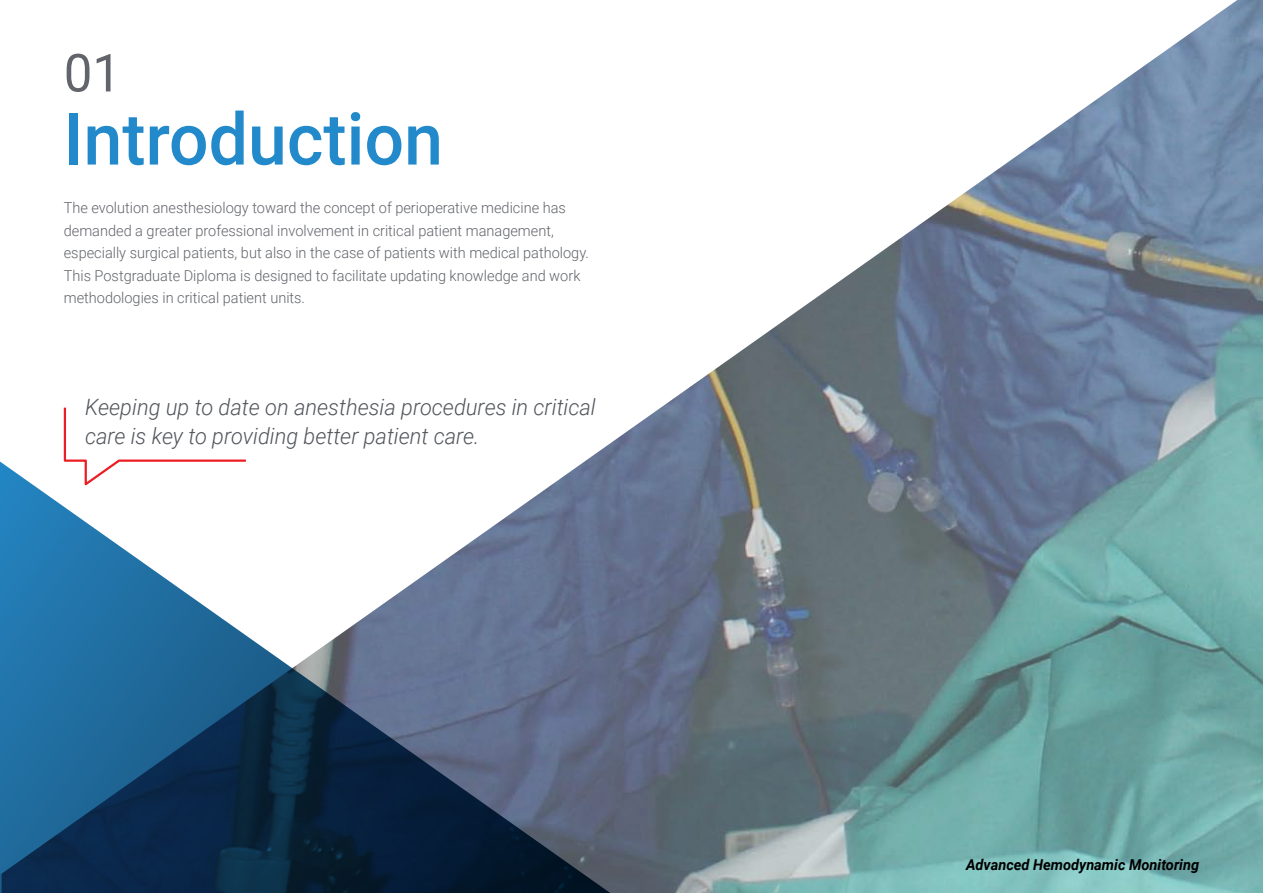
<style>
.page{position:relative;width:1263px;height:893px;background:#fff}
.page>*{position:absolute;margin:0;border:0;box-sizing:border-box;transform-origin:0 0}
.t1{font:500 72px "Roboto";color:#2289ca}
.t2{font:52.5px "Roboto";color:#61646a}
.t3{font:italic 300 22.5px/28.5px "Roboto";color:#52555b}
.t4{font:300 15px/22.5px "Roboto";color:#61646a}
.t5{font:italic 700 15px "Roboto";color:#000}
</style>
<div class="page">
<img style="left:606px;top:0;width:657px;height:893px">
<svg style="left:0;top:446px;width:640px;height:447px"></svg>
<svg style="left:63px;top:407px;width:185px;height:81px"></svg>
<h2 class="t2" style="left:64px;top:36px;width:59px">01</h2>
<h1 class="t1" style="left:64px;top:89px;width:381px">Introduction</h1>
<p class="t4" style="left:64px;top:196px;width:527px">The evolution anesthesiology toward the concept of perioperative medicine has demanded a greater professional involvement in critical patient management, especially surgical patients, but also in the case of patients with medical pathology.<br>This Postgraduate Diploma is designed to facilitate updating knowledge and work methodologies in critical patient units.</p>
<h3 class="t3" style="left:85px;top:392px;width:512px">Keeping up to date on anesthesia procedures in critical care is key to providing better patient care.</h3>
<p class="t5" style="left:966px;top:854px;width:235px">Advanced Hemodynamic Monitoring</p>
</div>
